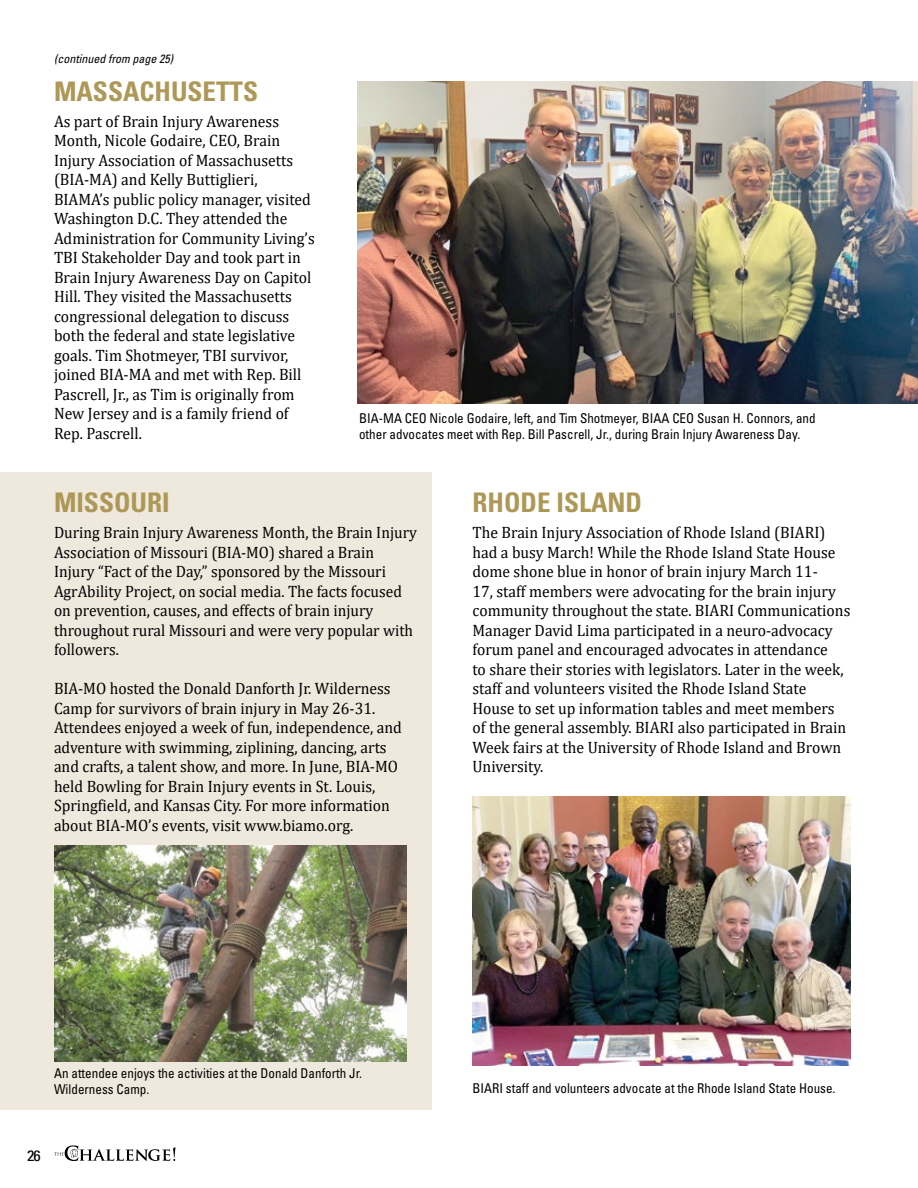
<style>
.page{position:relative;width:918px;height:1188px;background:#fff}
.page>*{position:absolute;margin:0;border:0;box-sizing:border-box;transform-origin:0 0}
.t1{font:700 condensed 27px "Univers LT Std";color:#ad9857}
.t2{font:16.5px/19.5px "Cambria";color:#000;scale:.95 1}
.t3{font:16.5px/19.5px "Cambria";color:#000;scale:.94 1}
.t4{font:condensed 15px "Univers LT Std";color:#000;scale:1.1 1}
.t5{font:condensed 13.5px/16.5px "Univers LT Std";color:#000}
.t6{font:italic condensed 12px "Univers LT Std";color:#000}
</style>
<div class="page">
<div style="left:0;top:473px;width:432px;height:637px;background:#eee9dc"></div>
<svg style="left:54px;top:1145px;width:122px;height:16px"></svg>
<img style="left:472px;top:796px;width:378px;height:269px">
<img style="left:358px;top:81px;width:560px;height:322px">
<img style="left:54px;top:846px;width:352px;height:216px">
<p class="t6" style="left:54px;top:51px;width:121px">(continued from page 25)</p>
<h1 class="t1" style="left:54px;top:74px;width:206px">MASSACHUSETTS</h1>
<p class="t2" style="left:54px;top:111px;width:276px">As part of Brain Injury Awareness Month, Nicole Godaire, CEO, Brain Injury Association of Massachusetts (BIA-MA) and Kelly Buttiglieri, BIAMA’s public policy manager, visited Washington D.C. They attended the Administration for Community Living’s TBI Stakeholder Day and took part in Brain Injury Awareness Day on Capitol Hill. They visited the Massachusetts congressional delegation to discuss both the federal and state legislative goals. Tim Shotmeyer, TBI survivor, joined BIA-MA and met with Rep. Bill Pascrell, Jr., as Tim is originally from New Jersey and is a family friend of Rep. Pascrell.</p>
<p class="t5" style="left:359px;top:409px;width:458px">BIA-MA CEO Nicole Godaire, left, and Tim Shotmeyer, BIAA CEO Susan H. Connors, and other advocates meet with Rep. Bill Pascrell, Jr., during Brain Injury Awareness Day.</p>
<h1 class="t1" style="left:54px;top:486px;width:117px">MISSOURI</h1>
<p class="t3" style="left:54px;top:523px;width:388px">During Brain Injury Awareness Month, the Brain Injury Association of Missouri (BIA-MO) shared a Brain Injury “Fact of the Day,” sponsored by the Missouri AgrAbility Project, on social media. The facts focused on prevention, causes, and effects of brain injury throughout rural Missouri and were very popular with followers.</p>
<p class="t2" style="left:54px;top:679px;width:368px">BIA-MO hosted the Donald Danforth Jr. Wilderness Camp for survivors of brain injury in May 26-31.<br>Attendees enjoyed a week of fun, independence, and adventure with swimming, ziplining, dancing, arts and crafts, a talent show, and more. In June, BIA-MO held Bowling for Brain Injury events in St. Louis, Springfield, and Kansas City. For more information about BIA-MO’s events, visit www.biamo.org.</p>
<h1 class="t1" style="left:472px;top:486px;width:171px">RHODE ISLAND</h1>
<p class="t2" style="left:472px;top:523px;width:399px">The Brain Injury Association of Rhode Island (BIARI) had a busy March! While the Rhode Island State House dome shone blue in honor of brain injury March 11-<br>17, staff members were advocating for the brain injury community throughout the state. BIARI Communications Manager David Lima participated in a neuro-advocacy forum panel and encouraged advocates in attendance<br>to share their stories with legislators. Later in the week, staff and volunteers visited the Rhode Island State House to set up information tables and meet members of the general assembly. BIARI also participated in Brain Week fairs at the University of Rhode Island and Brown University.</p>
<p class="t5" style="left:54px;top:1064px;width:310px">An attendee enjoys the activities at the Donald Danforth Jr.<br>Wilderness Camp.</p>
<p class="t4" style="left:27px;top:1146px;width:14px">26</p>
<p class="t5" style="left:473px;top:1080px;width:364px">BIARI staff and volunteers advocate at the Rhode Island State House.</p>
</div>
